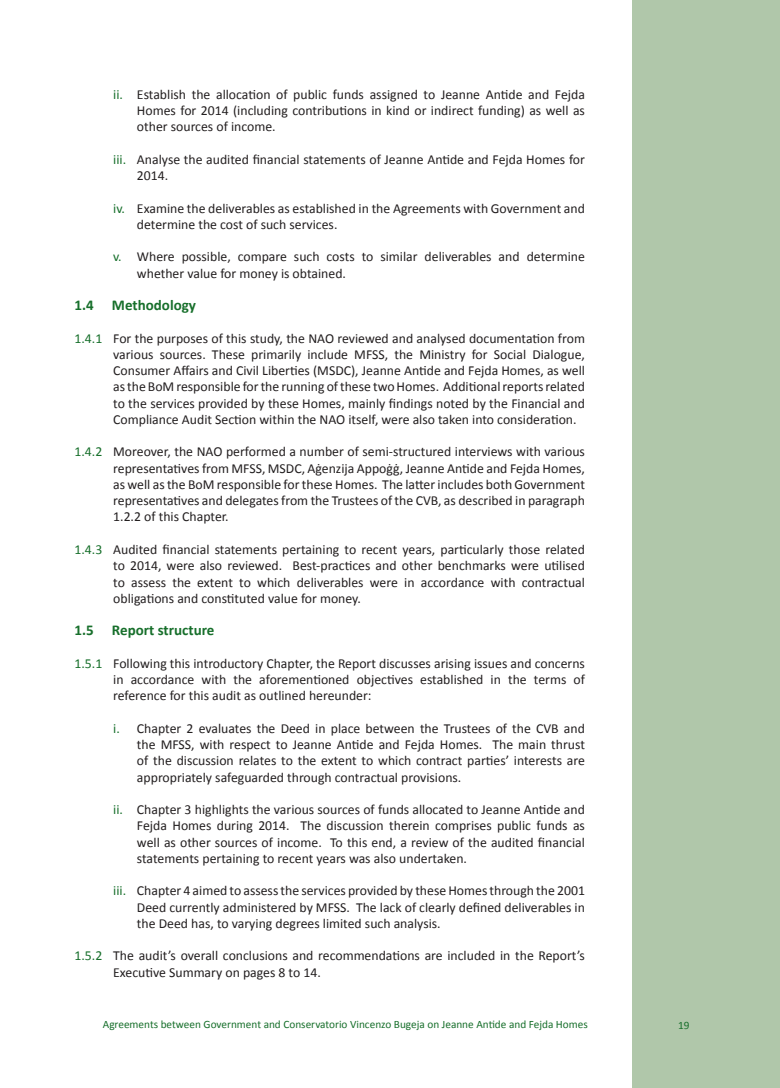
<style>
.page{position:relative;width:780px;height:1088px;background:#fff}
.page>*{position:absolute;margin:0;border:0;box-sizing:border-box;transform-origin:0 0}
.Heading_2{font:700 15px "Calibri";color:#176f2b}
.Bullet_style_1{font:13.75px/16.2px "Calibri";color:#231f20;text-align:justify}
.t1{font:11.25px "Calibri";color:#176f2b}
.s1{color:#176f2b}
</style>
<div class="page">
<div style="left:632px;top:0;width:148px;height:1088px;background:#b0c7aa"></div>
<p class="Bullet_style_1" style="left:137px;top:86px;width:449px;text-indent:-24px"><span class="s1">ii.</span> Establish the allocation of public funds assigned to Jeanne Antide and Fejda Homes for 2014 (including contributions in kind or indirect funding) as well as other sources of income.</p>
<p class="Bullet_style_1" style="left:137px;top:151px;width:449px;text-indent:-24px"><span class="s1">iii.</span> Analyse the audited financial statements of Jeanne Antide and Fejda Homes for<br>2014.</p>
<p class="Bullet_style_1" style="left:137px;top:200px;width:449px;text-indent:-24px"><span class="s1">iv.</span> Examine the deliverables as established in the Agreements with Government and determine the cost of such services.</p>
<p class="Bullet_style_1" style="left:137px;top:248px;width:449px;text-indent:-24px"><span class="s1">v.</span> Where possible, compare such costs to similar deliverables and determine whether value for money is obtained.</p>
<p class="Heading_2" style="left:74px;top:295px;width:123px">1.4 Methodology</p>
<p class="Bullet_style_1" style="left:113px;top:330px;width:473px;text-indent:-39px"><span class="s1">1.4.1</span> For the purposes of this study, the NAO reviewed and analysed documentation from various sources. These primarily include MFSS, the Ministry for Social Dialogue, Consumer Affairs and Civil Liberties (MSDC), Jeanne Antide and Fejda Homes, as well as the BoM responsible for the running of these two Homes. Additional reports related to the services provided by these Homes, mainly findings noted by the Financial and Compliance Audit Section within the NAO itself, were also taken into consideration.</p>
<p class="Bullet_style_1" style="left:113px;top:443px;width:473px;text-indent:-39px"><span class="s1">1.4.2</span> Moreover, the NAO performed a number of semi-structured interviews with various representatives from MFSS, MSDC, Aġenzija Appoġġ, Jeanne Antide and Fejda Homes, as well as the BoM responsible for these Homes. The latter includes both Government representatives and delegates from the Trustees of the CVB, as described in paragraph 1.2.2 of this Chapter.</p>
<p class="Bullet_style_1" style="left:113px;top:541px;width:473px;text-indent:-39px"><span class="s1">1.4.3</span> Audited financial statements pertaining to recent years, particularly those related to 2014, were also reviewed. Best-practices and other benchmarks were utilised to assess the extent to which deliverables were in accordance with contractual obligations and constituted value for money.</p>
<p class="Heading_2" style="left:74px;top:620px;width:141px">1.5 Report structure</p>
<p class="Bullet_style_1" style="left:113px;top:655px;width:473px;text-indent:-39px"><span class="s1">1.5.1</span> Following this introductory Chapter, the Report discusses arising issues and concerns in accordance with the aforementioned objectives established in the terms of reference for this audit as outlined hereunder:</p>
<p class="Bullet_style_1" style="left:137px;top:720px;width:449px;text-indent:-24px"><span class="s1">i.</span> Chapter 2 evaluates the Deed in place between the Trustees of the CVB and the MFSS, with respect to Jeanne Antide and Fejda Homes. The main thrust of the discussion relates to the extent to which contract parties’ interests are appropriately safeguarded through contractual provisions.</p>
<p class="Bullet_style_1" style="left:137px;top:801px;width:449px;text-indent:-24px"><span class="s1">ii.</span> Chapter 3 highlights the various sources of funds allocated to Jeanne Antide and Fejda Homes during 2014. The discussion therein comprises public funds as well as other sources of income. To this end, a review of the audited financial statements pertaining to recent years was also undertaken.</p>
<p class="Bullet_style_1" style="left:137px;top:882px;width:449px;text-indent:-24px"><span class="s1">iii.</span> Chapter 4 aimed to assess the services provided by these Homes through the 2001<br>Deed currently administered by MFSS. The lack of clearly defined deliverables in the Deed has, to varying degrees limited such analysis.</p>
<p class="Bullet_style_1" style="left:113px;top:947px;width:473px;text-indent:-39px"><span class="s1">1.5.2</span> The audit’s overall conclusions and recommendations are included in the Report’s<br>Executive Summary on pages 8 to 14.</p>
<p class="t1" style="left:103px;top:1016px;width:486px">Agreements between Government and Conservatorio Vincenzo Bugeja on Jeanne Antide and Fejda Homes</p>
<p class="t1" style="left:678px;top:1017px;width:13px">19</p>
</div>
